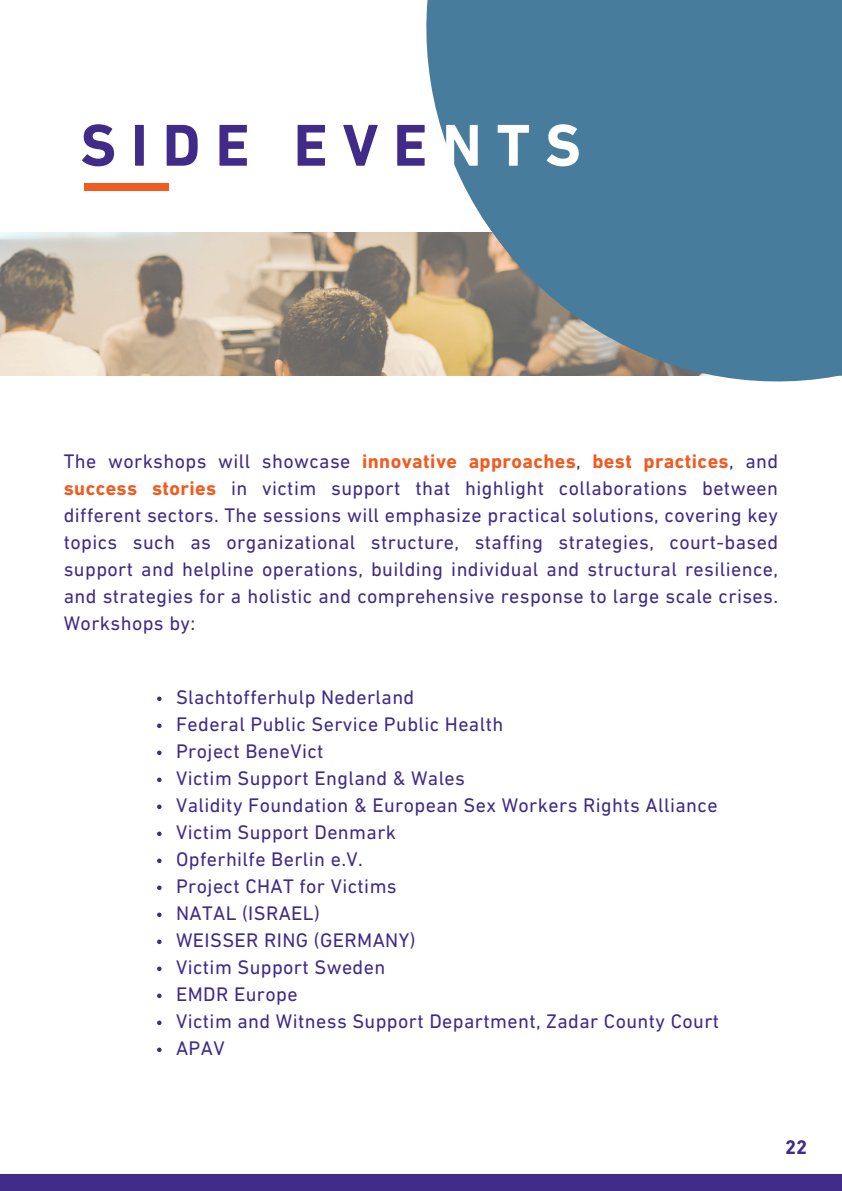
<style>
.page{position:relative;width:842px;height:1191px;background:#fff}
.page>*{position:absolute;margin:0;border:0;box-sizing:border-box;transform-origin:0 0}
.t1{font:700 60px "DIN Next LT Pro";letter-spacing:.25em;color:#412b88}
.t2{font:20px/27px "DIN Next LT Pro";letter-spacing:.02em;color:#412b88;text-align:justify}
.t3{font:700 20px "DIN Next LT Pro";color:#412b88}
.s1{color:#fff}
.s2{font-weight:700;color:#f05b20}
</style>
<div class="page">
<div style="left:0;top:1174px;width:842px;height:17px;background:#412b88"></div>
<img style="left:0;top:233px;width:382px;height:142px">
<svg style="left:382px;top:0;width:460px;height:382px;background:#698da1"></svg>
<div style="left:84px;top:183px;width:85px;height:7px;background:#f05b20"></div>
<svg style="left:157px;top:697px;width:4px;height:4px"></svg>
<svg style="left:157px;top:724px;width:4px;height:4px"></svg>
<svg style="left:157px;top:751px;width:4px;height:4px"></svg>
<svg style="left:157px;top:778px;width:4px;height:4px"></svg>
<svg style="left:157px;top:805px;width:4px;height:4px"></svg>
<svg style="left:157px;top:832px;width:4px;height:4px"></svg>
<svg style="left:157px;top:859px;width:4px;height:4px"></svg>
<svg style="left:157px;top:886px;width:4px;height:4px"></svg>
<svg style="left:157px;top:913px;width:4px;height:4px"></svg>
<svg style="left:157px;top:940px;width:4px;height:4px"></svg>
<svg style="left:157px;top:967px;width:4px;height:4px"></svg>
<svg style="left:157px;top:994px;width:4px;height:4px"></svg>
<svg style="left:157px;top:1021px;width:4px;height:4px"></svg>
<svg style="left:157px;top:1048px;width:4px;height:4px"></svg>
<p class="t1" style="left:80px;top:121px;width:502px">SIDE EVE<span class="s1">NTS</span></p>
<h1 class="t2" style="left:64px;top:449px;width:715px">The workshops will showcase <span class="s2">innovative approaches</span>, <span class="s2">best practices</span>, and <span class="s2">success stories</span> in victim support that highlight collaborations between different sectors. The sessions will emphasize practical solutions, covering key topics such as organizational structure, staffing strategies, court-based support and helpline operations, building individual and structural resilience, and strategies for a holistic and comprehensive response to large scale crises.<br>Workshops by:</h1>
<p class="t2" style="left:176px;top:686px;width:240px">Slachtofferhulp Nederland</p>
<p class="t2" style="left:176px;top:713px;width:329px">Federal Public Service Public Health</p>
<p class="t2" style="left:176px;top:740px;width:149px">Project BeneVict</p>
<p class="t2" style="left:176px;top:767px;width:290px">Victim Support England &amp; Wales</p>
<p class="t2" style="left:176px;top:794px;width:543px">Validity Foundation &amp; European Sex Workers Rights Alliance</p>
<p class="t2" style="left:176px;top:821px;width:221px">Victim Support Denmark</p>
<p class="t2" style="left:176px;top:848px;width:188px">Opferhilfe Berlin e.V.</p>
<p class="t2" style="left:176px;top:875px;width:222px">Project CHAT for Victims</p>
<p class="t2" style="left:176px;top:902px;width:145px">NATAL (ISRAEL)</p>
<p class="t2" style="left:176px;top:929px;width:241px">WEISSER RING (GERMANY)</p>
<p class="t2" style="left:176px;top:956px;width:211px">Victim Support Sweden</p>
<p class="t2" style="left:176px;top:983px;width:123px">EMDR Europe</p>
<p class="t2" style="left:176px;top:1010px;width:544px">Victim and Witness Support Department, Zadar County Court</p>
<p class="t2" style="left:176px;top:1037px;width:50px">APAV</p>
<p class="t3" style="left:785px;top:1139px;width:24px">22</p>
</div>
